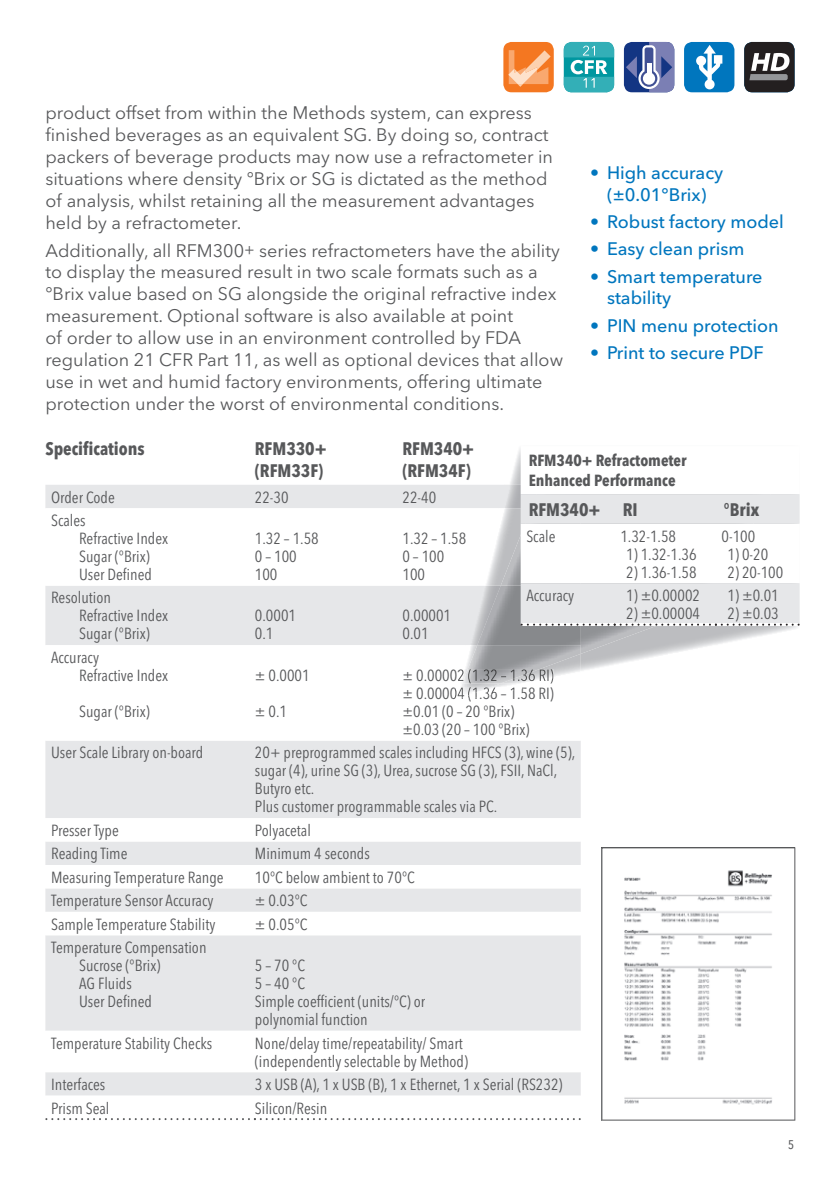
<style>
.page{position:relative;width:840px;height:1191px;background:#fff}
.page>*{position:absolute;margin:0;border:0;box-sizing:border-box;transform-origin:0 0}
.t1{font:18px/22px "Avenir Next LT Pro";color:#57585a}
.t2{font:500 18px/21.6px "Avenir Next LT Pro";color:#0076be;text-align:center}
.t3{font:700 condensed 18px/22px "Avenir Next LT Pro";color:#57585a}
.t4{font:condensed 16px/18px "Avenir Next LT Pro";color:#57585a}
.t5{font:700 condensed 16px/20px "Avenir Next LT Pro";color:#57585a}
.s1{font-size:16px}
.s2{font-weight:700}
</style>
<div class="page">
<div style="left:45px;top:485px;width:420px;height:23px;background:#e6e7e9"></div>
<svg style="left:45px;top:586px;width:535px;height:510px;fill:#e6e7e9"></svg>
<svg style="left:45px;top:1118px;width:535px;height:2px"></svg>
<img style="left:518px;top:449px;width:282px;height:222px">
<img style="left:451px;top:586px;width:129px;height:116px">
<img style="left:455px;top:669px;width:5px;height:14px">
<img style="left:451px;top:687px;width:78px;height:14px">
<img style="left:510px;top:453px;width:284px;height:201px">
<img style="left:477px;top:485px;width:43px;height:23px">
<img style="left:460px;top:508px;width:120px;height:179px">
<img style="left:462px;top:669px;width:77px;height:14px">
<img style="left:455px;top:687px;width:36px;height:13px">
<svg style="left:520px;top:449px;width:279px;height:176px"></svg>
<svg style="left:601px;top:847px;width:193px;height:273px"></svg>
<div style="left:503px;top:42px;width:50px;height:50px;background:#f47721;border-radius:8px"></div>
<svg style="left:508px;top:50px;width:42px;height:37px"></svg>
<svg style="left:563px;top:42px;width:50px;height:50px;background:#45b4bb"></svg>
<div style="left:623px;top:42px;width:51px;height:50px;background:#133583;border-radius:8px"></div>
<svg style="left:625px;top:42px;width:49px;height:50px"></svg>
<div style="left:683px;top:42px;width:51px;height:50px;background:#0076be;border-radius:8px"></div>
<svg style="left:696px;top:45px;width:26px;height:44px"></svg>
<div style="left:743px;top:42px;width:51px;height:50px;background:#231f20;border-radius:8px"></div>
<svg style="left:749px;top:53px;width:40px;height:27px"></svg>
<p class="t1" style="left:45px;top:102px;width:509px">product offset from within the Methods system, can express finished beverages as an equivalent SG. By doing so, contract packers of beverage products may now use a refractometer in situations where density °Brix or SG is dictated as the method of analysis, whilst retaining all the measurement advantages held by a refractometer.</p>
<p class="t1" style="left:45px;top:239px;width:519px">Additionally, all RFM300<span class="s1">+</span> series refractometers have the ability to display the measured result in two scale formats such as a °Brix value based on SG alongside the original refractive index measurement. Optional software is also available at point<br>of order to allow use in an environment controlled by FDA regulation 21 CFR Part 11, as well as optional devices that allow use in wet and humid factory environments, offering ultimate protection under the worst of environmental conditions.</p>
<p class="t5" style="left:528px;top:450px;width:159px">RFM340+ Refractometer<br>Enhanced Performance</p>
<p class="t3" style="left:528px;top:498px;width:110px">RFM340+ RI</p>
<p class="t3" style="left:723px;top:498px;width:37px">°Brix</p>
<p class="t4" style="left:526px;top:527px;width:31px">Scale</p>
<p class="t4" style="left:620px;top:527px;width:57px">1.32-1.58</p>
<p class="t4" style="left:626px;top:545px;width:72px">1) 1.32-1.36</p>
<p class="t4" style="left:626px;top:563px;width:72px">2) 1.36-1.58</p>
<p class="t2" style="left:589px;top:162px;width:135px"><span class="s2">•</span> High accuracy (±0.01°Brix)</p>
<p class="t2" style="left:589px;top:211px;width:195px"><span class="s2">•</span> Robust factory model</p>
<p class="t2" style="left:589px;top:238px;width:156px"><span class="s2">•</span> Easy clean prism</p>
<p class="t2" style="left:606px;top:265px;width:157px;text-align:left;text-indent:-17px"><span class="s2">•</span> Smart temperature stability</p>
<p class="t2" style="left:589px;top:314px;width:190px"><span class="s2">•</span> PIN menu protection</p>
<p class="t2" style="left:589px;top:342px;width:175px"><span class="s2">•</span> Print to secure PDF</p>
<p class="t3" style="left:45px;top:437px;width:101px">Specifications</p>
<p class="t3" style="left:255px;top:437px;width:73px">RFM330+ (RFM33F)</p>
<p class="t3" style="left:402px;top:437px;width:73px">RFM340+ (RFM34F)</p>
<p class="t4" style="left:51px;top:488px;width:65px">Order Code</p>
<p class="t4" style="left:255px;top:488px;width:35px">22-30</p>
<p class="t4" style="left:402px;top:488px;width:35px">22-40</p>
<p class="t4" style="left:79px;top:511px;width:90px;text-indent:-28px">Scales<br>Refractive Index<br>Sugar (°Brix)<br>User Defined</p>
<p class="t4" style="left:721px;top:527px;width:35px">0-100</p>
<p class="t4" style="left:727px;top:545px;width:42px">1) 0-20</p>
<p class="t4" style="left:727px;top:563px;width:57px">2) 20-100</p>
<p class="t4" style="left:255px;top:529px;width:65px">1.32 – 1.58<br>0 – 100<br>100</p>
<p class="t4" style="left:402px;top:529px;width:65px">1.32 – 1.58<br>0 – 100<br>100</p>
<p class="t4" style="left:79px;top:589px;width:90px;text-indent:-28px">Resolution<br>Refractive Index<br>Sugar (°Brix)</p>
<p class="t4" style="left:79px;top:648px;width:90px;text-indent:-28px">Accuracy<br>Refractive Index</p>
<p class="t4" style="left:79px;top:702px;width:72px">Sugar (°Brix)</p>
<p class="t4" style="left:255px;top:607px;width:43px">0.0001<br>0.1</p>
<p class="t4" style="left:402px;top:607px;width:50px">0.00001<br>0.01</p>
<p class="t4" style="left:526px;top:586px;width:49px">Accuracy</p>
<p class="t4" style="left:626px;top:586px;width:75px">1) ±0.00002</p>
<p class="t4" style="left:626px;top:604px;width:75px">2) ±0.00004</p>
<p class="t4" style="left:255px;top:666px;width:56px">± 0.0001</p>
<p class="t4" style="left:255px;top:702px;width:34px">± 0.1</p>
<p class="t4" style="left:402px;top:684px;width:153px">± 0.00004 (1.36 – 1.58 RI) ±0.01 (0 – 20 °Brix) ±0.03 (20 – 100 °Brix)</p>
<p class="t4" style="left:51px;top:744px;width:154px">User Scale Library on-board</p>
<p class="t4" style="left:255px;top:744px;width:321px">20+ preprogrammed scales including HFCS (3), wine (5), sugar (4), urine SG (3), Urea, sucrose SG (3), FSII, NaCl, Butyro etc.<br>Plus customer programmable scales via PC.</p>
<p class="t4" style="left:51px;top:821px;width:69px">Presser Type</p>
<p class="t4" style="left:255px;top:821px;width:57px">Polyacetal</p>
<p class="t4" style="left:51px;top:844px;width:78px">Reading Time</p>
<p class="t4" style="left:255px;top:844px;width:116px">Minimum 4 seconds</p>
<p class="t4" style="left:51px;top:868px;width:174px">Measuring Temperature Range</p>
<p class="t4" style="left:255px;top:868px;width:161px">10°C below ambient to 70°C</p>
<p class="t4" style="left:51px;top:891px;width:164px">Temperature Sensor Accuracy</p>
<p class="t4" style="left:255px;top:891px;width:54px">± 0.03°C</p>
<p class="t4" style="left:51px;top:915px;width:166px">Sample Temperature Stability</p>
<p class="t4" style="left:255px;top:915px;width:54px">± 0.05°C</p>
<p class="t4" style="left:79px;top:938px;width:129px;text-indent:-28px">Temperature Compensation<br>Sucrose (°Brix)<br>AG Fluids<br>User Defined</p>
<p class="t4" style="left:255px;top:956px;width:172px">5 – 70 °C<br>5 – 40 °C<br>Simple coefficient (units/°C) or polynomial function</p>
<p class="t4" style="left:51px;top:1034px;width:162px">Temperature Stability Checks</p>
<p class="t4" style="left:255px;top:1034px;width:214px">None/delay time/repeatability/ Smart (independently selectable by Method)</p>
<p class="t4" style="left:51px;top:1075px;width:56px">Interfaces</p>
<p class="t4" style="left:255px;top:1075px;width:309px">3 x USB (A), 1 x USB (B), 1 x Ethernet, 1 x Serial (RS232)</p>
<p class="t4" style="left:51px;top:1098px;width:60px">Prism Seal</p>
<p class="t4" style="left:255px;top:1098px;width:74px">Silicon/Resin</p>
<p class="t4" style="left:727px;top:586px;width:53px">1) ±0.01</p>
<p class="t4" style="left:727px;top:604px;width:53px">2) ±0.03</p>
<p class="t4" style="left:787px;top:1134px;width:8px">5</p>
</div>
